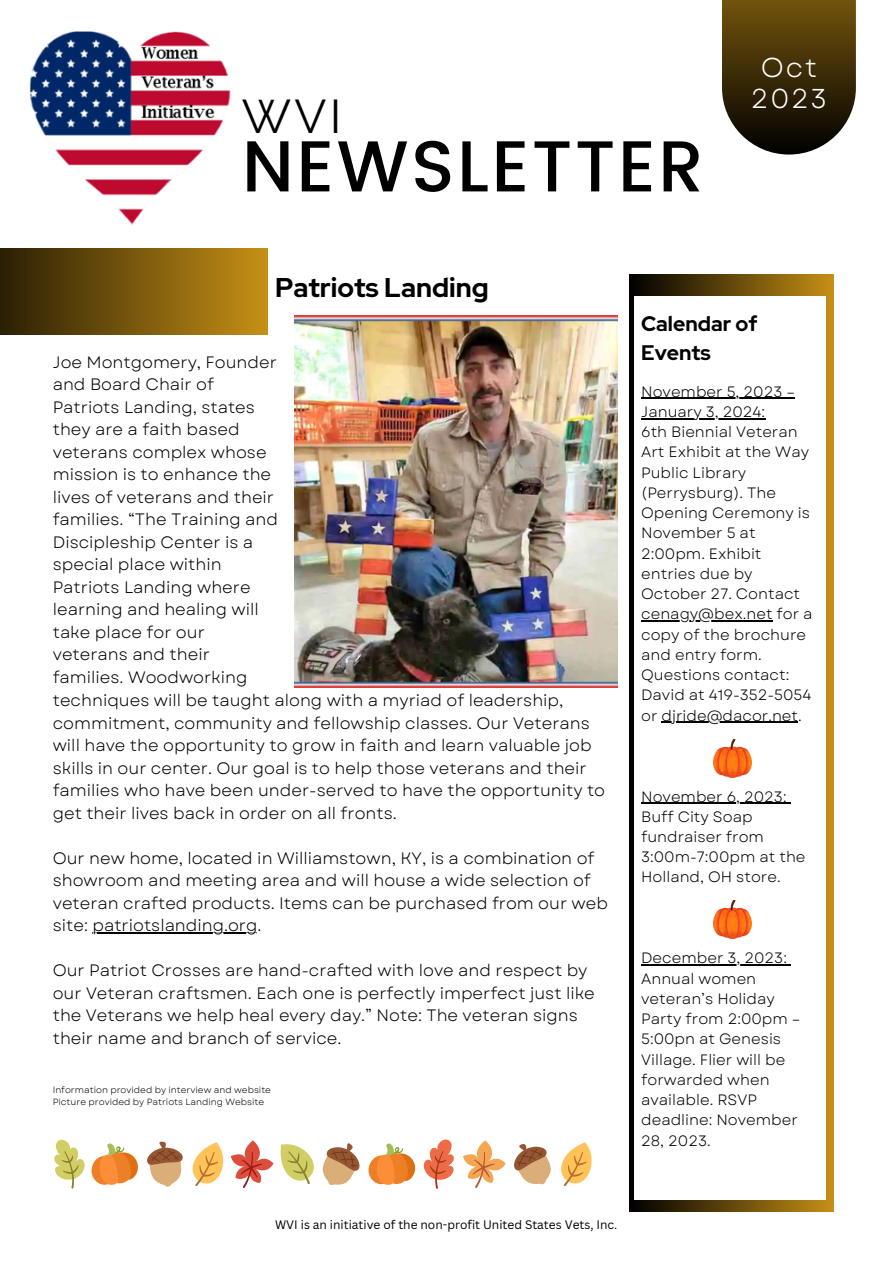
<style>
.page{position:relative;width:893px;height:1264px;background:#fff}
.page>*{position:absolute;margin:0;border:0;box-sizing:border-box;transform-origin:0 0}
.t1{font:500 72px "Poppins";letter-spacing:.035em;color:#000}
.t2{font:47.1px "Raleway";color:#000}
.t3{font:27.3px "Garet";letter-spacing:.065em;color:#fff}
.t4{font:700 27px "Red Hat Display";color:#000}
.t5{font:700 21px/29.2px "Red Hat Display";color:#000}
.t6{font:16.5px/22.5px "Garet";color:#000}
.t7{font:15px/20.2px "Garet";color:#000}
.t8{font:12px "Canva Sans";color:#000}
.t9{font:9px "Garet";color:#000}
</style>
<div class="page">
<div style="left:0;top:249px;width:268px;height:85px;background:linear-gradient(to right,#2b1f05,#c68f16)"></div>
<img style="left:295px;top:315px;width:322px;height:372px">
<svg style="left:722px;top:0;width:133px;height:154px;background:#4f3f1c"></svg>
<img style="left:29px;top:32px;width:202px;height:192px">
<hr style="left:92px;top:932px;width:165px;height:2px;background:#000">
<svg style="left:629px;top:274px;width:204px;height:937px;background:#745819"></svg>
<div style="left:634px;top:296px;width:191px;height:903px;background:#fff"></div>
<hr style="left:641px;top:398px;width:154px;height:1px;background:#000">
<hr style="left:641px;top:418px;width:124px;height:1px;background:#000">
<hr style="left:641px;top:620px;width:131px;height:1px;background:#000">
<hr style="left:661px;top:721px;width:137px;height:1px;background:#000">
<hr style="left:641px;top:802px;width:145px;height:1px;background:#000">
<hr style="left:641px;top:964px;width:145px;height:1px;background:#000">
<img style="left:713px;top:900px;width:38px;height:38px">
<img style="left:713px;top:739px;width:38px;height:38px">
<svg style="left:463px;top:1140px;width:42px;height:48px"></svg>
<svg style="left:423px;top:1139px;width:31px;height:49px"></svg>
<svg style="left:368px;top:1143px;width:48px;height:42px"></svg>
<svg style="left:54px;top:1139px;width:306px;height:49px"></svg>
<svg style="left:514px;top:1142px;width:78px;height:44px"></svg>
<p class="t2" style="left:242px;top:89px;width:101px">WVI</p>
<p class="t1" style="left:242px;top:124px;width:463px">NEWSLETTER</p>
<p class="t4" style="left:275px;top:269px;width:215px">Patriots Landing</p>
<p class="t3" style="left:760px;top:48px;width:58px">Oct</p>
<p class="t3" style="left:750px;top:79px;width:78px">2023</p>
<p class="t6" style="left:53px;top:351px;width:227px">Joe Montgomery, Founder and Board Chair of<br>Patriots Landing, states they are a faith based veterans complex whose mission is to enhance the lives of veterans and their families. “The Training and<br>Discipleship Center is a special place within<br>Patriots Landing where learning and healing will take place for our veterans and their families. Woodworking</p>
<p class="t6" style="left:53px;top:689px;width:554px">techniques will be taught along with a myriad of leadership, commitment, community and fellowship classes. Our Veterans will have the opportunity to grow in faith and learn valuable job skills in our center. Our goal is to help those veterans and their families who have been under-served to have the opportunity to get their lives back in order on all fronts.</p>
<p class="t6" style="left:53px;top:846px;width:556px">Our new home, located in Williamstown, KY, is a combination of showroom and meeting area and will house a wide selection of veteran crafted products. Items can be purchased from our web site: patriotslanding.org.</p>
<p class="t6" style="left:53px;top:959px;width:543px">Our Patriot Crosses are hand-crafted with love and respect by our Veteran craftsmen. Each one is perfectly imperfect just like the Veterans we help heal every day.” Note: The veteran signs their name and branch of service.</p>
<p class="t9" style="left:53px;top:1083px;width:220px">Information provided by interview and website</p>
<p class="t9" style="left:53px;top:1095px;width:213px">Picture provided by Patriots Landing Website</p>
<p class="t5" style="left:641px;top:309px;width:118px">Calendar of<br>Events</p>
<p class="t7" style="left:641px;top:381px;width:155px">November 5, 2023 –<br>January 3, 2024:</p>
<p class="t7" style="left:641px;top:422px;width:173px">6th Biennial Veteran<br>Art Exhibit at the Way<br>Public Library (Perrysburg). The<br>Opening Ceremony is<br>November 5 at<br>2:00pm. Exhibit entries due by<br>October 27. Contact cenagy@bex.net for a copy of the brochure and entry form.<br>Questions contact:<br>David at 419-352-5054 or djride@dacor.net.</p>
<p class="t7" style="left:641px;top:786px;width:147px">November 6, 2023:</p>
<p class="t7" style="left:641px;top:806px;width:166px">Buff City Soap fundraiser from<br>3:00m-7:00pm at the<br>Holland, OH store.</p>
<p class="t7" style="left:641px;top:948px;width:147px">December 3, 2023:</p>
<p class="t7" style="left:641px;top:968px;width:161px">Annual women veteran’s Holiday<br>Party from 2:00pm –<br>5:00pn at Genesis<br>Village. Flier will be forwarded when available. RSVP deadline: November</p>
<p class="t7" style="left:641px;top:1130px;width:71px">28, 2023.</p>
<p class="t8" style="left:275px;top:1216px;width:344px">WVI is an initiative of the non-profit United States Vets, Inc.</p>
</div>
